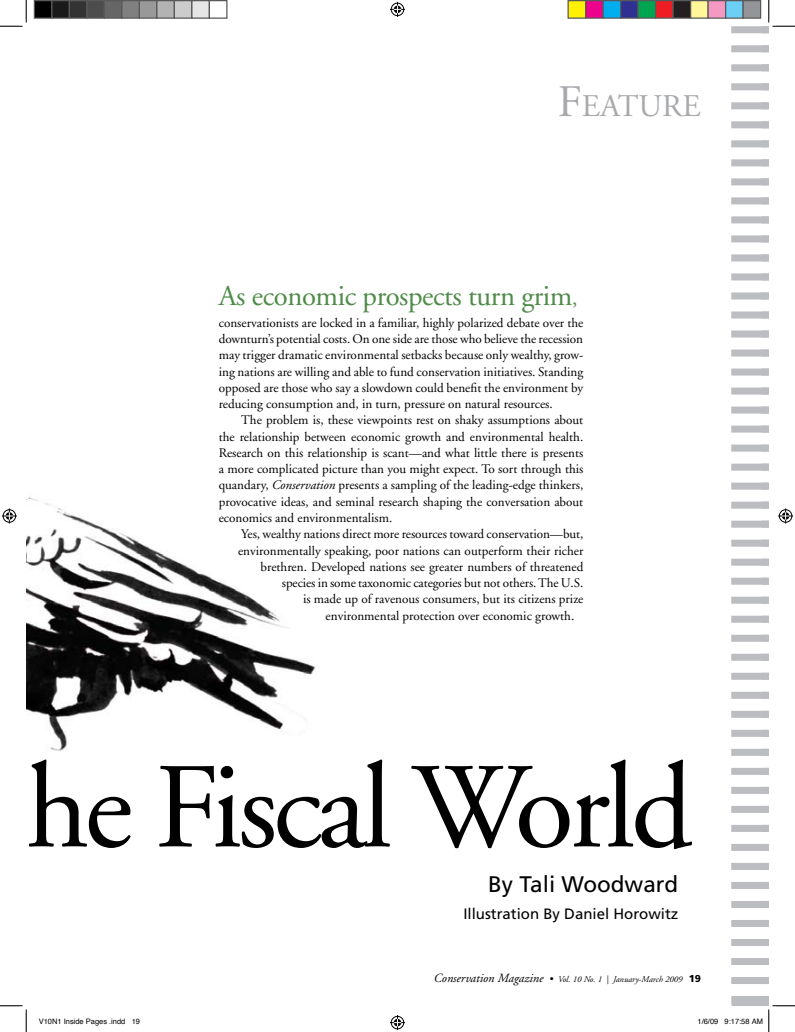
<style>
.page{position:relative;width:795px;height:1032px;background:#fff}
.page>*{position:absolute;margin:0;border:0;box-sizing:border-box;transform-origin:0 0}
.t1{font:121.25px "Adobe Garamond";letter-spacing:-.035em;color:#000}
.t2{font:31.5px "Adobe Garamond";color:#a7a9ac}
.t3{font:28.75px "Adobe Garamond";letter-spacing:-.015em;color:#4d8b46}
.t4{font:22.5px "Frutiger";color:#000}
.t5{font:15px "Frutiger";color:#000}
.t6{font:13.12px/16.2px "Adobe Garamond";color:#000;text-align:justify}
.t7{font:italic 8.75px "Adobe Garamond";color:#000}
.t8{font:7.5px "Helvetica";color:#000}
.s1{font-size:45px}
.s2{font-size:21.25px}
.s3{font-style:italic}
.s4{font-size:12.5px}
.s5{font-weight:600;font-style:normal;font-size:10px}
.s6{font-family:"Frutiger";font-weight:900;font-style:normal;font-size:10px}
</style>
<div class="page">
<img style="left:26px;top:497px;width:292px;height:254px">
<div style="left:731px;top:26px;width:38px;height:7px;background:#bcbdc0"></div>
<div style="left:731px;top:45px;width:38px;height:7px;background:#bcbdc0"></div>
<div style="left:731px;top:64px;width:38px;height:7px;background:#bcbdc0"></div>
<div style="left:731px;top:83px;width:38px;height:7px;background:#bcbdc0"></div>
<div style="left:731px;top:102px;width:38px;height:7px;background:#bcbdc0"></div>
<div style="left:731px;top:121px;width:38px;height:7px;background:#bcbdc0"></div>
<div style="left:731px;top:140px;width:38px;height:7px;background:#bcbdc0"></div>
<div style="left:731px;top:159px;width:38px;height:7px;background:#bcbdc0"></div>
<div style="left:731px;top:178px;width:38px;height:7px;background:#bcbdc0"></div>
<div style="left:731px;top:197px;width:38px;height:7px;background:#bcbdc0"></div>
<div style="left:731px;top:216px;width:38px;height:7px;background:#bcbdc0"></div>
<div style="left:731px;top:235px;width:38px;height:7px;background:#bcbdc0"></div>
<div style="left:731px;top:254px;width:38px;height:7px;background:#bcbdc0"></div>
<div style="left:731px;top:273px;width:38px;height:7px;background:#bcbdc0"></div>
<div style="left:731px;top:292px;width:38px;height:7px;background:#bcbdc0"></div>
<div style="left:731px;top:311px;width:38px;height:7px;background:#bcbdc0"></div>
<div style="left:731px;top:330px;width:38px;height:7px;background:#bcbdc0"></div>
<div style="left:731px;top:349px;width:38px;height:7px;background:#bcbdc0"></div>
<div style="left:731px;top:368px;width:38px;height:7px;background:#bcbdc0"></div>
<div style="left:731px;top:387px;width:38px;height:7px;background:#bcbdc0"></div>
<div style="left:731px;top:406px;width:38px;height:7px;background:#bcbdc0"></div>
<div style="left:731px;top:425px;width:38px;height:7px;background:#bcbdc0"></div>
<div style="left:731px;top:444px;width:38px;height:7px;background:#bcbdc0"></div>
<div style="left:731px;top:463px;width:38px;height:7px;background:#bcbdc0"></div>
<div style="left:731px;top:482px;width:38px;height:7px;background:#bcbdc0"></div>
<div style="left:731px;top:501px;width:38px;height:7px;background:#bcbdc0"></div>
<div style="left:731px;top:520px;width:38px;height:7px;background:#bcbdc0"></div>
<div style="left:731px;top:539px;width:38px;height:7px;background:#bcbdc0"></div>
<div style="left:731px;top:558px;width:38px;height:7px;background:#bcbdc0"></div>
<div style="left:731px;top:577px;width:38px;height:7px;background:#bcbdc0"></div>
<div style="left:731px;top:596px;width:38px;height:7px;background:#bcbdc0"></div>
<div style="left:731px;top:615px;width:38px;height:7px;background:#bcbdc0"></div>
<div style="left:731px;top:634px;width:38px;height:7px;background:#bcbdc0"></div>
<div style="left:731px;top:653px;width:38px;height:7px;background:#bcbdc0"></div>
<div style="left:731px;top:672px;width:38px;height:7px;background:#bcbdc0"></div>
<div style="left:731px;top:691px;width:38px;height:7px;background:#bcbdc0"></div>
<div style="left:731px;top:710px;width:38px;height:7px;background:#bcbdc0"></div>
<div style="left:731px;top:729px;width:38px;height:7px;background:#bcbdc0"></div>
<div style="left:731px;top:748px;width:38px;height:7px;background:#bcbdc0"></div>
<div style="left:731px;top:767px;width:38px;height:7px;background:#bcbdc0"></div>
<div style="left:731px;top:786px;width:38px;height:7px;background:#bcbdc0"></div>
<div style="left:731px;top:805px;width:38px;height:7px;background:#bcbdc0"></div>
<div style="left:731px;top:824px;width:38px;height:7px;background:#bcbdc0"></div>
<div style="left:731px;top:843px;width:38px;height:7px;background:#bcbdc0"></div>
<div style="left:731px;top:862px;width:38px;height:7px;background:#bcbdc0"></div>
<div style="left:731px;top:881px;width:38px;height:7px;background:#bcbdc0"></div>
<div style="left:731px;top:900px;width:38px;height:7px;background:#bcbdc0"></div>
<div style="left:731px;top:919px;width:38px;height:7px;background:#bcbdc0"></div>
<div style="left:731px;top:938px;width:38px;height:7px;background:#bcbdc0"></div>
<div style="left:731px;top:957px;width:38px;height:7px;background:#bcbdc0"></div>
<div style="left:731px;top:976px;width:38px;height:7px;background:#bcbdc0"></div>
<div style="left:731px;top:995px;width:38px;height:7px;background:#bcbdc0"></div>
<svg style="left:0;top:0;width:27px;height:27px"></svg>
<svg style="left:0;top:1005px;width:27px;height:26px"></svg>
<svg style="left:768px;top:0;width:27px;height:27px"></svg>
<svg style="left:390px;top:2px;width:15px;height:15px"></svg>
<svg style="left:390px;top:1015px;width:15px;height:14px"></svg>
<svg style="left:2px;top:508px;width:15px;height:15px"></svg>
<svg style="left:778px;top:508px;width:15px;height:15px"></svg>
<div style="left:34px;top:1px;width:18px;height:17px;background:#000"></div>
<div style="left:34px;top:0;width:18px;height:19px;border:1px solid #595959"></div>
<div style="left:52px;top:1px;width:17px;height:17px;background:#1a1a1a"></div>
<div style="left:51px;top:0;width:19px;height:19px;border:1px solid #595959"></div>
<div style="left:69px;top:1px;width:18px;height:17px;background:#333"></div>
<div style="left:69px;top:0;width:19px;height:19px;border:1px solid #595959"></div>
<div style="left:87px;top:1px;width:17px;height:17px;background:#4d4d4d"></div>
<div style="left:86px;top:0;width:19px;height:19px;border:1px solid #595959"></div>
<div style="left:104px;top:1px;width:18px;height:17px;background:#666"></div>
<div style="left:104px;top:0;width:18px;height:19px;border:1px solid #595959"></div>
<div style="left:122px;top:1px;width:17px;height:17px;background:#808080"></div>
<div style="left:121px;top:0;width:19px;height:19px;border:1px solid #595959"></div>
<div style="left:139px;top:1px;width:18px;height:17px;background:#999"></div>
<div style="left:139px;top:0;width:19px;height:19px;border:1px solid #595959"></div>
<div style="left:157px;top:1px;width:17px;height:17px;background:#b3b3b3"></div>
<div style="left:156px;top:0;width:19px;height:19px;border:1px solid #595959"></div>
<div style="left:174px;top:1px;width:18px;height:17px;background:#ccc"></div>
<div style="left:174px;top:0;width:18px;height:19px;border:1px solid #595959"></div>
<div style="left:192px;top:1px;width:17px;height:17px;background:#e6e6e6"></div>
<div style="left:191px;top:0;width:19px;height:19px;border:1px solid #595959"></div>
<div style="left:209px;top:0;width:19px;height:19px;border:1px solid #595959"></div>
<div style="left:568px;top:1px;width:18px;height:17px;background:#fff101"></div>
<div style="left:568px;top:0;width:18px;height:19px;border:1px solid #595959"></div>
<div style="left:586px;top:1px;width:17px;height:17px;background:#ed028c"></div>
<div style="left:585px;top:0;width:19px;height:19px;border:1px solid #595959"></div>
<div style="left:603px;top:1px;width:18px;height:17px;background:#00aeef"></div>
<div style="left:602px;top:0;width:19px;height:19px;border:1px solid #595959"></div>
<div style="left:621px;top:1px;width:17px;height:17px;background:#2e3092"></div>
<div style="left:620px;top:0;width:19px;height:19px;border:1px solid #595959"></div>
<div style="left:638px;top:1px;width:18px;height:17px;background:#00a54f"></div>
<div style="left:638px;top:0;width:18px;height:19px;border:1px solid #595959"></div>
<div style="left:656px;top:1px;width:17px;height:17px;background:#ee1d23"></div>
<div style="left:655px;top:0;width:19px;height:19px;border:1px solid #595959"></div>
<div style="left:673px;top:1px;width:18px;height:17px;background:#231f20"></div>
<div style="left:672px;top:0;width:19px;height:19px;border:1px solid #595959"></div>
<div style="left:691px;top:1px;width:17px;height:17px;background:#fff79a"></div>
<div style="left:690px;top:0;width:19px;height:19px;border:1px solid #595959"></div>
<div style="left:708px;top:1px;width:18px;height:17px;background:#f499c2"></div>
<div style="left:708px;top:0;width:18px;height:19px;border:1px solid #595959"></div>
<div style="left:726px;top:1px;width:17px;height:17px;background:#6bcff6"></div>
<div style="left:725px;top:0;width:19px;height:19px;border:1px solid #595959"></div>
<div style="left:743px;top:1px;width:18px;height:17px;background:#939598"></div>
<div style="left:742px;top:0;width:19px;height:19px;border:1px solid #595959"></div>
<svg style="left:731px;top:1002px;width:64px;height:30px"></svg>
<h2 class="t2" style="left:558px;top:89px;width:145px"><span class="s1">F</span>EATURE</h2>
<h3 class="t3" style="left:219px;top:280px;width:360px">As economic prospects turn grim<span class="s2">,</span></h3>
<p class="t6" style="left:219px;top:315px;width:366px">conservationists are locked in a familiar, highly polarized debate over the downturn’s potential costs. On one side are those who believe the recession may trigger dramatic environmental setbacks because only wealthy, grow&shy;ing nations are willing and able to fund conservation initiatives. Standing opposed are those who say a slowdown could benefit the environment by reducing consumption and, in turn, pressure on natural resources.</p>
<p class="t6" style="left:219px;top:412px;width:366px;text-indent:22px">The problem is, these viewpoints rest on shaky assumptions about the relationship between economic growth and environmental health.<br>Research on this relationship is scant—and what little there is presents a more complicated picture than you might expect. To sort through this quandary, <span class="s3">Conservation</span> presents a sampling of the leading-edge thinkers, provocative ideas, and seminal research shaping the conversation about economics and environmentalism.</p>
<p class="t6" style="left:241px;top:526px;width:344px">Yes, wealthy nations direct more resources toward conservation—but,</p>
<p class="t6" style="left:238px;top:542px;width:347px">environmentally speaking, poor nations can outperform their richer</p>
<p class="t6" style="left:261px;top:558px;width:324px">brethren. Developed nations see greater numbers of threatened</p>
<p class="t6" style="left:282px;top:575px;width:303px">species in some taxonomic categories but not others. The U.S.</p>
<p class="t6" style="left:303px;top:591px;width:282px">is made up of ravenous consumers, but its citizens prize</p>
<p class="t6" style="left:326px;top:607px;width:250px">environmental protection over economic growth.</p>
<h1 class="t1" style="left:-12px;top:742px;width:707px">t he Fiscal World</h1>
<h3 class="t4" style="left:488px;top:871px;width:192px">By Tali Woodward</h3>
<p class="t5" style="left:463px;top:904px;width:217px">Illustration By Daniel Horowitz</p>
<p class="t7" style="left:434px;top:974px;width:269px"><span class="s4">Conservation Magazine</span> <span class="s5">•</span> Vol. 10 No. 1 | January-March 2009 <span class="s6">19</span></p>
<p class="t8" style="left:39px;top:1015px;width:103px">V10N1 Inside Pages .indd 19</p>
<p class="t8" style="left:698px;top:1015px;width:67px">1/6/09 9:17:58 AM</p>
</div>
